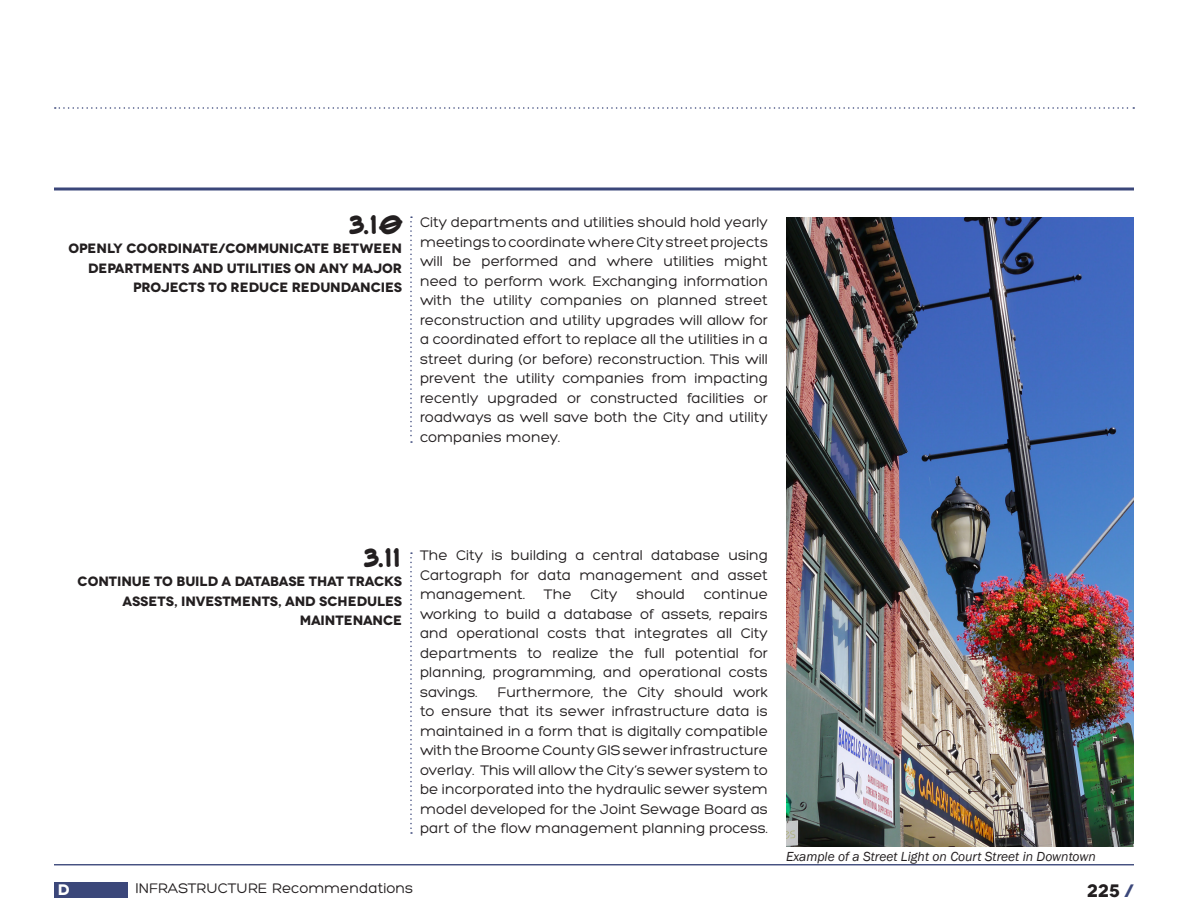
<style>
.page{position:relative;width:1188px;height:918px;background:#fff}
.page>*{position:absolute;margin:0;border:0;box-sizing:border-box;transform-origin:0 0}
.Rec__Number{font:700 24px "Flux Architect";color:#231f20}
.t1{font:700 18px "Novecentowide";color:#231f20}
.t2{font:700 15.15px "Novecentowide";color:#fff}
.TEXT{font:15px/19.5px "Hero";color:#231f20;text-align:justify}
.TEXT-2{font:700 13.5px/19.5px "Novecentowide";letter-spacing:-.005em;color:#231f20;text-align:right}
.TEXT_Image{font:italic 13.5px "Franklin Gothic";color:#231f20}
.s1{color:#3b477a}
</style>
<div class="page">
<div style="left:54px;top:882px;width:73px;height:15px;background:#3b477a"></div>
<hr style="left:54px;top:864px;width:1080px;height:1px;background:#3b477a">
<hr style="left:54px;top:188px;width:1080px;height:2px;background:#3b477a">
<svg style="left:55px;top:107px;width:1079px;height:2px"></svg>
<svg style="left:410px;top:216px;width:2px;height:227px"></svg>
<svg style="left:410px;top:552px;width:2px;height:282px"></svg>
<img style="left:786px;top:217px;width:348px;height:629px">
<p class="Rec__Number" style="left:350px;top:210px;width:54px">3.10</p>
<p class="TEXT-2" style="left:68px;top:239px;width:335px">OPENLY COORDINATE/COMMUNICATE BETWEEN<br>DEPARTMENTS AND UTILITIES ON ANY MAJOR<br>PROJECTS TO REDUCE REDUNDANCIES</p>
<p class="TEXT" style="left:420px;top:213px;width:350px">City departments and utilities should hold yearly meetings to coordinate where City street projects will be performed and where utilities might need to perform work. Exchanging information with the utility companies on planned street reconstruction and utility upgrades will allow for a coordinated effort to replace all the utilities in a street during (or before) reconstruction. This will prevent the utility companies from impacting recently upgraded or constructed facilities or roadways as well save both the City and utility companies money.</p>
<p class="Rec__Number" style="left:364px;top:543px;width:39px">3.11</p>
<p class="TEXT-2" style="left:78px;top:572px;width:326px">CONTINUE TO BUILD A DATABASE THAT TRACKS<br>ASSETS, INVESTMENTS, AND SCHEDULES<br>MAINTENANCE</p>
<p class="TEXT" style="left:420px;top:546px;width:349px">The City is building a central database using Cartograph for data management and asset management.</p>
<p class="TEXT" style="left:544px;top:585px;width:29px">The</p>
<p class="TEXT" style="left:590px;top:585px;width:29px">City</p>
<p class="TEXT" style="left:636px;top:585px;width:50px">should</p>
<p class="TEXT" style="left:420px;top:585px;width:350px;text-indent:284px">continue working to build a database of assets, repairs and operational costs that integrates all City departments to realize the full potential for planning, programming, and operational costs savings.</p>
<p class="TEXT" style="left:420px;top:682px;width:350px;text-indent:77px">Furthermore, the City should work to ensure that its sewer infrastructure data is maintained in a form that is digitally compatible with the Broome County GIS sewer infrastructure overlay. This will allow the City’s sewer system to be incorporated into the hydraulic sewer system model developed for the Joint Sewage Board as part of the flow management planning process.</p>
<p class="TEXT_Image" style="left:786px;top:848px;width:311px">Example of a Street Light on Court Street in Downtown</p>
<p class="t2" style="left:58px;top:880px;width:13px">D</p>
<p class="TEXT" style="left:136px;top:879px;width:279px">INFRASTRUCTURE Recommendations</p>
<p class="t1" style="left:1087px;top:880px;width:49px">225 <span class="s1">/</span></p>
</div>
